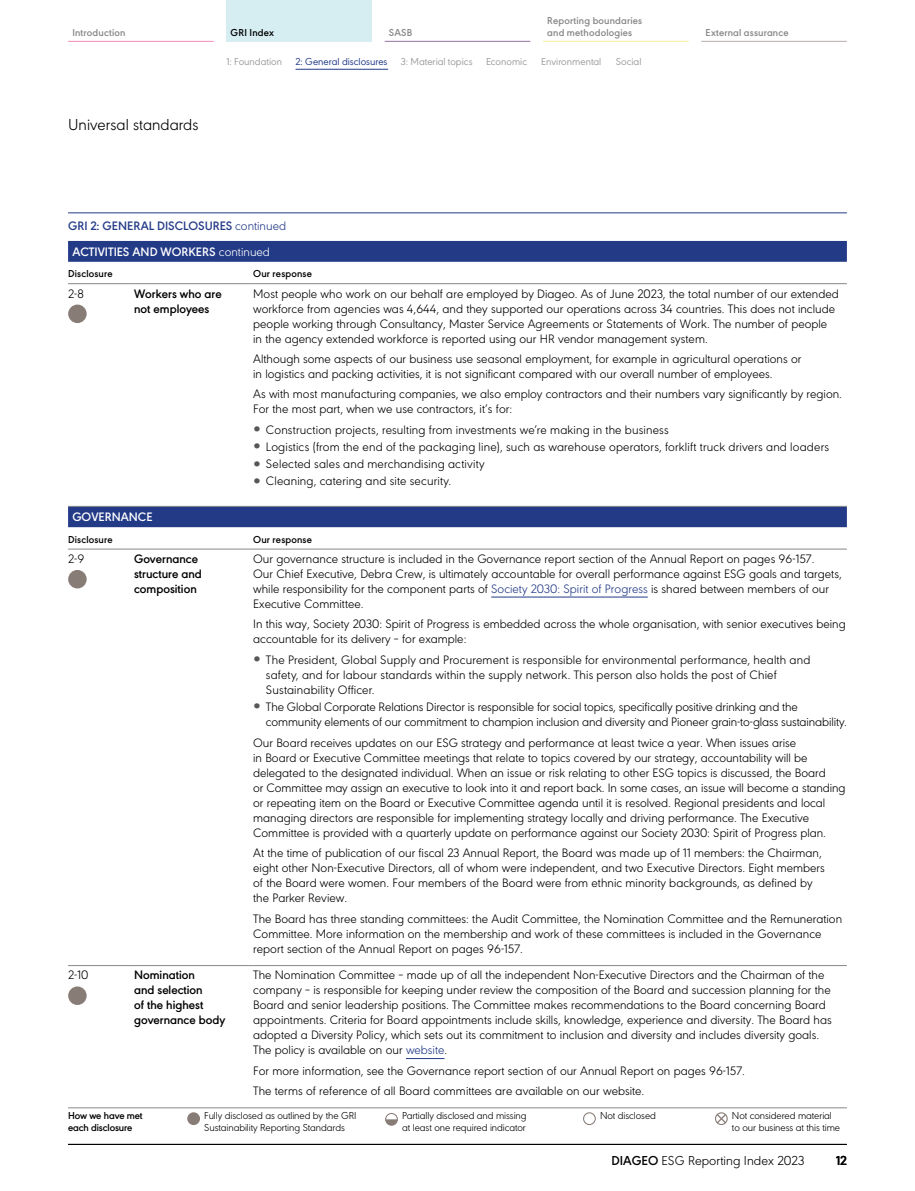
<style>
.page{position:relative;width:915px;height:1191px;background:#fff}
.page>*{position:absolute;margin:0;border:0;box-sizing:border-box;transform-origin:0 0}
.t1{font:300 16.5px "URW Geometric";color:#000}
.t2{font:300 13.5px "URW Geometric";color:#000}
.t3{font:600 13.5px "URW Geometric";color:#000}
.t4{font:300 12.75px/15px "URW Geometric";color:#000}
.t5{font:600 12.75px/15px "URW Geometric";color:#000}
.t6{font:600 12.75px/25.5px "URW Geometric";color:#233a87}
.t7{font:600 12.75px "URW Geometric";color:#fff}
.t8{font:300 10.5px/12px "URW Geometric";letter-spacing:-.01em;color:#000}
.t9{font:600 10.5px/12px "URW Geometric";letter-spacing:.015em;color:#878787}
.t10{font:10.5px "URW Geometric";color:#9d9d9c}
.t11{font:600 10.5px "URW Geometric";letter-spacing:.015em;color:#000}
.t12{font:600 10.5px/12px "URW Geometric";letter-spacing:-.01em;color:#000}
.t13{font:10.5px "URW Geometric";color:#233a87}
.s1{font-weight:300}
.s2{color:#fff}
.s3{font-weight:300;color:#fff}
.s4{font-size:16.5px;color:#575756}
.s5{color:#233a87}
.s6{font-weight:600}
</style>
<div class="page">
<hr style="left:68px;top:213px;width:778px;height:1px;background:#233a87">
<svg style="left:68px;top:241px;width:778px;height:286px"></svg>
<hr style="left:134px;top:965px;width:119px;height:1px;background:#878787">
<hr style="left:253px;top:965px;width:593px;height:1px;background:#878787">
<hr style="left:68px;top:283px;width:66px;height:1px;background:#878787">
<hr style="left:134px;top:283px;width:119px;height:1px;background:#878787">
<hr style="left:253px;top:283px;width:593px;height:1px;background:#878787">
<hr style="left:68px;top:506px;width:66px;height:1px;background:#878787">
<hr style="left:134px;top:506px;width:119px;height:1px;background:#878787">
<hr style="left:253px;top:506px;width:593px;height:1px;background:#878787">
<hr style="left:68px;top:549px;width:66px;height:1px;background:#878787">
<hr style="left:134px;top:549px;width:119px;height:1px;background:#878787">
<hr style="left:253px;top:549px;width:593px;height:1px;background:#878787">
<hr style="left:68px;top:965px;width:66px;height:1px;background:#878787">
<hr style="left:68px;top:1107px;width:66px;height:1px;background:#878787">
<hr style="left:134px;top:1107px;width:119px;height:1px;background:#878787">
<hr style="left:253px;top:1107px;width:593px;height:1px;background:#878787">
<div style="left:68px;top:304px;width:19px;height:19px;background:#887c77;border-radius:50%"></div>
<div style="left:68px;top:570px;width:19px;height:18px;background:#887c77;border-radius:50%"></div>
<hr style="left:491px;top:597px;width:156px;height:1px;background:#233a87">
<div style="left:68px;top:986px;width:19px;height:19px;background:#887c77;border-radius:50%"></div>
<hr style="left:406px;top:1058px;width:38px;height:1px;background:#233a87">
<div style="left:187px;top:1112px;width:13px;height:13px;background:#887c77;border-radius:50%"></div>
<div style="left:385px;top:1113px;width:13px;height:12px;border:1px solid #887c77;border-radius:50%"></div>
<svg style="left:385px;top:1119px;width:12px;height:6px"></svg>
<div style="left:583px;top:1112px;width:12px;height:13px;border:1px solid #887c77;border-radius:50%"></div>
<svg style="left:715px;top:1112px;width:12px;height:13px"></svg>
<hr style="left:68px;top:1144px;width:778px;height:1px;background:#000">
<div style="left:226px;top:0;width:146px;height:41px;background:#d6edf2"></div>
<hr style="left:68px;top:41px;width:145px;height:1px;background:#ee8bb6">
<hr style="left:384px;top:41px;width:146px;height:1px;background:#9271a2">
<hr style="left:543px;top:41px;width:145px;height:1px;background:#fcee9a">
<hr style="left:701px;top:41px;width:145px;height:1px;background:#b6ada9">
<hr style="left:295px;top:69px;width:93px;height:1px;background:#233a87">
<p class="t9" style="left:72px;top:26px;width:55px">Introduction</p>
<p class="t11" style="left:230px;top:25px;width:45px">GRI Index</p>
<p class="t9" style="left:389px;top:26px;width:25px">SASB</p>
<p class="t9" style="left:547px;top:14px;width:96px">Reporting boundaries and methodologies</p>
<p class="t1" style="left:68px;top:113px;width:132px">Universal standards</p>
<p class="t10" style="left:226px;top:54px;width:57px">1: Foundation</p>
<p class="t13" style="left:295px;top:54px;width:93px">2: General disclosures</p>
<p class="t10" style="left:401px;top:54px;width:73px">3: Material topics</p>
<p class="t10" style="left:486px;top:54px;width:43px">Economic</p>
<p class="t10" style="left:541px;top:54px;width:62px">Environmental</p>
<p class="t10" style="left:615px;top:54px;width:27px">Social</p>
<p class="t9" style="left:705px;top:26px;width:84px">External assurance</p>
<p class="t6" style="left:72px;top:212px;width:215px;text-indent:-4px">GRI 2: GENERAL DISCLOSURES <span class="s1">continued<br></span><span class="s2">ACTIVITIES AND WORKERS</span> <span class="s3">continued</span></p>
<p class="t11" style="left:68px;top:266px;width:46px">Disclosure</p>
<p class="t11" style="left:253px;top:266px;width:60px">Our response</p>
<p class="t4" style="left:68px;top:285px;width:17px">2-8</p>
<p class="t5" style="left:134px;top:285px;width:89px">Workers who are not employees</p>
<p class="t4" style="left:253px;top:285px;width:587px">Most people who work on our behalf are employed by Diageo. As of June 2023, the total number of our extended workforce from agencies was 4,644, and they supported our operations across 34 countries. This does not include people working through Consultancy, Master Service Agreements or Statements of Work. The number of people in the agency extended workforce is reported using our HR vendor management system.</p>
<p class="t4" style="left:253px;top:350px;width:549px">Although some aspects of our business use seasonal employment, for example in agricultural operations or in logistics and packing activities, it is not significant compared with our overall number of employees.</p>
<p class="t4" style="left:253px;top:385px;width:590px">As with most manufacturing companies, we also employ contractors and their numbers vary significantly by region.<br>For the most part, when we use contractors, it’s for:</p>
<p class="t4" style="left:253px;top:421px;width:417px"><span class="s4">•</span> Construction projects, resulting from investments we’re making in the business</p>
<p class="t4" style="left:253px;top:438px;width:577px"><span class="s4">•</span> Logistics (from the end of the packaging line), such as warehouse operators, forklift truck drivers and loaders</p>
<p class="t4" style="left:253px;top:455px;width:233px"><span class="s4">•</span> Selected sales and merchandising activity</p>
<p class="t4" style="left:253px;top:472px;width:199px"><span class="s4">•</span> Cleaning, catering and site security.</p>
<p class="t7" style="left:72px;top:507px;width:82px">GOVERNANCE</p>
<p class="t11" style="left:68px;top:531px;width:46px">Disclosure</p>
<p class="t11" style="left:253px;top:531px;width:60px">Our response</p>
<p class="t4" style="left:68px;top:550px;width:18px">2-9</p>
<p class="t5" style="left:134px;top:550px;width:69px">Governance structure and composition</p>
<p class="t4" style="left:253px;top:550px;width:590px">Our governance structure is included in the Governance report section of the Annual Report on pages 96-157.<br>Our Chief Executive, Debra Crew, is ultimately accountable for overall performance against ESG goals and targets, while responsibility for the component parts of <span class="s5">Society 2030: Spirit of Progress</span> is shared between members of our Executive Committee.</p>
<p class="t4" style="left:253px;top:615px;width:593px">In this way, Society 2030: Spirit of Progress is embedded across the whole organisation, with senior executives being accountable for its delivery – for example:</p>
<p class="t4" style="left:266px;top:651px;width:545px;text-indent:-13px"><span class="s4">•</span> The President, Global Supply and Procurement is responsible for environmental performance, health and safety, and for labour standards within the supply network. This person also holds the post of Chief<br>Sustainability Officer.</p>
<p class="t4" style="left:266px;top:698px;width:582px;text-indent:-13px"><span class="s4">•</span> The Global Corporate Relations Director is responsible for social topics, specifically positive drinking and the community elements of our commitment to champion inclusion and diversity and Pioneer grain-to-glass sustainability.</p>
<p class="t4" style="left:253px;top:734px;width:593px">Our Board receives updates on our ESG strategy and performance at least twice a year. When issues arise<br>in Board or Executive Committee meetings that relate to topics covered by our strategy, accountability will be delegated to the designated individual. When an issue or risk relating to other ESG topics is discussed, the Board<br>or Committee may assign an executive to look into it and report back. In some cases, an issue will become a standing or repeating item on the Board or Executive Committee agenda until it is resolved. Regional presidents and local managing directors are responsible for implementing strategy locally and driving performance. The Executive Committee is provided with a quarterly update on performance against our Society 2030: Spirit of Progress plan.</p>
<p class="t4" style="left:253px;top:844px;width:573px">At the time of publication of our fiscal 23 Annual Report, the Board was made up of 11 members: the Chairman, eight other Non-Executive Directors, all of whom were independent, and two Executive Directors. Eight members of the Board were women. Four members of the Board were from ethnic minority backgrounds, as defined by the Parker Review.</p>
<p class="t4" style="left:253px;top:910px;width:590px">The Board has three standing committees: the Audit Committee, the Nomination Committee and the Remuneration<br>Committee. More information on the membership and work of these committees is included in the Governance report section of the Annual Report on pages 96-157.</p>
<p class="t4" style="left:68px;top:966px;width:22px">2-10</p>
<p class="t5" style="left:134px;top:966px;width:93px">Nomination<br>and selection<br>of the highest governance body</p>
<p class="t4" style="left:253px;top:966px;width:579px">The Nomination Committee – made up of all the independent Non-Executive Directors and the Chairman of the company – is responsible for keeping under review the composition of the Board and succession planning for the Board and senior leadership positions. The Committee makes recommendations to the Board concerning Board appointments. Criteria for Board appointments include skills, knowledge, experience and diversity. The Board has adopted a Diversity Policy, which sets out its commitment to inclusion and diversity and includes diversity goals.<br>The policy is available on our <span class="s5">website</span>.</p>
<p class="t4" style="left:253px;top:1059px;width:493px;line-height:20.2px">For more information, see the Governance report section of our Annual Report on pages 96-157.<br>The terms of reference of all Board committees are available on our website.</p>
<p class="t12" style="left:68px;top:1109px;width:76px">How we have met each disclosure</p>
<p class="t8" style="left:204px;top:1109px;width:154px">Fully disclosed as outlined by the GRI<br>Sustainability Reporting Standards</p>
<p class="t8" style="left:402px;top:1109px;width:126px">Partially disclosed and missing at least one required indicator</p>
<p class="t8" style="left:600px;top:1109px;width:57px">Not disclosed</p>
<p class="t8" style="left:731px;top:1109px;width:110px">Not considered material to our business at this time</p>
<p class="t3" style="left:835px;top:1151px;width:12px">12</p>
<p class="t2" style="left:611px;top:1151px;width:194px"><span class="s6">DIAGEO</span> ESG Reporting Index 2023</p>
</div>
